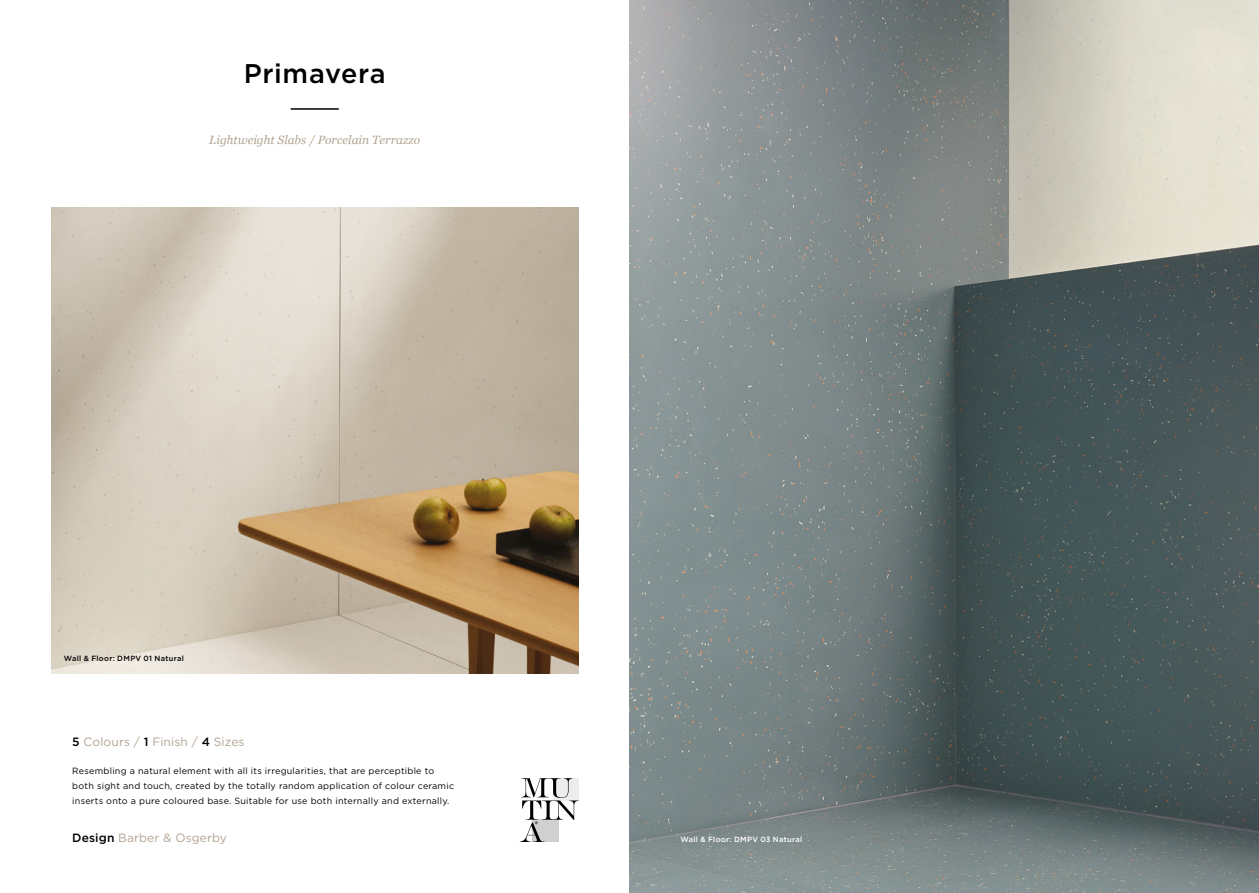
<style>
.page{position:relative;width:1259px;height:893px;background:#fff}
.page>*{position:absolute;margin:0;border:0;box-sizing:border-box;transform-origin:0 0}
.t1{font:500 27px "Gotham";letter-spacing:.02em;color:#000}
.t2{font:12px "Gotham";letter-spacing:.01em;color:#b2a391}
.hero_PF_serif_title{font:italic 12px "Georgia";color:#b2a391}
.hero_PF_serif_title-2{font:9px/15px "Gotham";letter-spacing:.025em;color:#000}
.t3{font:500 7.5px "Gotham";letter-spacing:.035em;color:#000}
.t4{font:500 7.5px "Gotham";letter-spacing:.035em;color:#fff}
.s1{font-weight:500;color:#000}
</style>
<div class="page">
<img style="left:629px;top:0;width:630px;height:893px">
<hr style="left:291px;top:108px;width:48px;height:2px;background:#000">
<img style="left:51px;top:207px;width:527px;height:467px">
<svg style="left:520px;top:778px;width:58px;height:64px"></svg>
<p class="t1" style="left:244px;top:55px;width:143px">Primavera</p>
<p class="hero_PF_serif_title" style="left:209px;top:132px;width:213px">Lightweight Slabs / Porcelain Terrazzo</p>
<p class="t3" style="left:64px;top:654px;width:122px">Wall &amp; Floor: DMPV 01 Natural</p>
<p class="t2" style="left:72px;top:734px;width:174px"><span class="s1">5</span> Colours / <span class="s1">1</span> Finish / <span class="s1">4</span> Sizes</p>
<p class="hero_PF_serif_title-2" style="left:72px;top:763px;width:383px">Resembling a natural element with all its irregularities, that are perceptible to both sight and touch, created by the totally random application of colour ceramic inserts onto a pure coloured base. Suitable for use both internally and externally.</p>
<p class="t2" style="left:72px;top:830px;width:156px"><span class="s1">Design</span> Barber &amp; Osgerby</p>
<p class="t4" style="left:680px;top:834px;width:123px">Wall &amp; Floor: DMPV 03 Natural</p>
</div>
